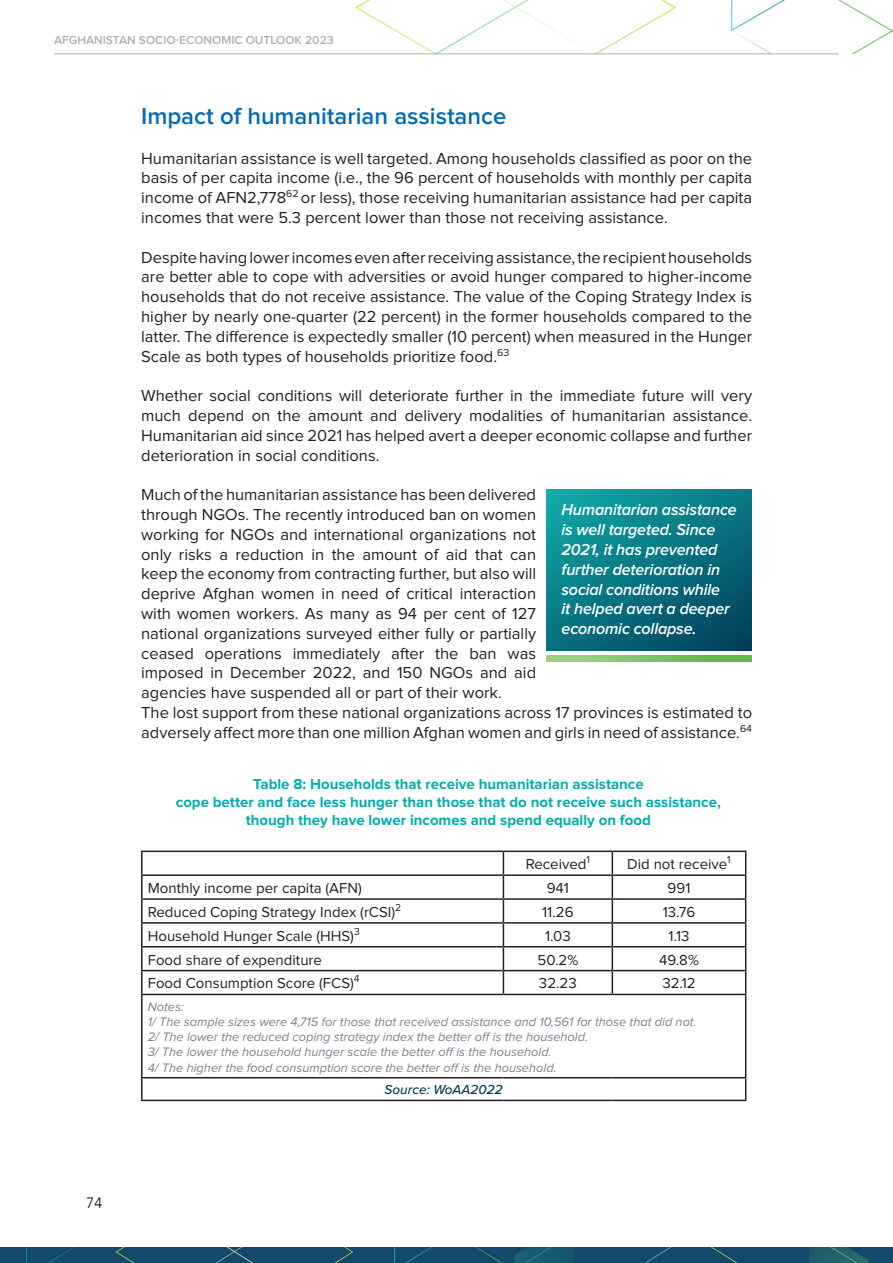
<style>
.page{position:relative;width:893px;height:1263px;background:#fff}
.page>*{position:absolute;margin:0;border:0;box-sizing:border-box;transform-origin:0 0}
.Header_2{font:600 24px "Proxima Nova";color:#006bb6}
.t1{font:16.5px/19.8px "Proxima Nova";color:#231f20;text-align:justify}
.Quote_-_Box_text{font:italic 600 16.5px/19.8px "Proxima Nova";letter-spacing:-.01em;color:#fff}
.t2{font:15px "Proxima Nova";color:#231f20}
.Figure_-_title{font:700 15px "Proxima Nova";color:#00adaa}
.t3{font:300 15px "Avenir";color:#000}
.Source_-_Figure_Tabl{font:italic 500 13.5px "Proxima Nova";color:#003c58}
.Note_-_Figure_table{font:italic 12.75px "Proxima Nova";color:#7a818f}
.t4{font:600 12px "Proxima Nova";color:#787e8c}
</style>
<div class="page">
<img style="left:303px;top:0;width:590px;height:54px">
<img style="left:0;top:1247px;width:893px;height:16px">
<hr style="left:54px;top:54px;width:785px;height:1px;background:#787e8c">
<hr style="left:141px;top:850px;width:362px;height:2px;background:#231f20">
<hr style="left:503px;top:850px;width:109px;height:2px;background:#231f20">
<hr style="left:612px;top:850px;width:134px;height:2px;background:#231f20">
<hr style="left:141px;top:874px;width:362px;height:2px;background:#231f20">
<hr style="left:503px;top:874px;width:109px;height:2px;background:#231f20">
<hr style="left:612px;top:874px;width:134px;height:2px;background:#231f20">
<hr style="left:141px;top:898px;width:362px;height:2px;background:#231f20">
<hr style="left:503px;top:898px;width:109px;height:2px;background:#231f20">
<hr style="left:612px;top:898px;width:134px;height:2px;background:#231f20">
<hr style="left:141px;top:922px;width:362px;height:2px;background:#231f20">
<hr style="left:503px;top:922px;width:109px;height:2px;background:#231f20">
<hr style="left:612px;top:922px;width:134px;height:2px;background:#231f20">
<hr style="left:141px;top:946px;width:362px;height:1px;background:#231f20">
<hr style="left:503px;top:946px;width:109px;height:1px;background:#231f20">
<hr style="left:612px;top:946px;width:134px;height:1px;background:#231f20">
<hr style="left:141px;top:970px;width:362px;height:1px;background:#231f20">
<svg style="left:141px;top:852px;width:1px;height:142px"></svg>
<hr style="left:503px;top:970px;width:109px;height:1px;background:#231f20">
<svg style="left:503px;top:852px;width:1px;height:142px"></svg>
<hr style="left:612px;top:970px;width:134px;height:1px;background:#231f20">
<svg style="left:612px;top:852px;width:1px;height:142px"></svg>
<svg style="left:745px;top:852px;width:1px;height:142px"></svg>
<hr style="left:141px;top:994px;width:362px;height:1px;background:#231f20">
<hr style="left:141px;top:995px;width:1px;height:82px;background:#231f20">
<hr style="left:503px;top:994px;width:109px;height:1px;background:#231f20">
<hr style="left:612px;top:994px;width:134px;height:1px;background:#231f20">
<hr style="left:745px;top:995px;width:1px;height:82px;background:#231f20">
<hr style="left:141px;top:1077px;width:362px;height:1px;background:#231f20">
<svg style="left:141px;top:1078px;width:1px;height:22px"></svg>
<hr style="left:503px;top:1077px;width:109px;height:1px;background:#231f20">
<hr style="left:612px;top:1077px;width:134px;height:1px;background:#231f20">
<svg style="left:745px;top:1078px;width:1px;height:22px"></svg>
<hr style="left:141px;top:1100px;width:362px;height:1px;background:#231f20">
<hr style="left:503px;top:1100px;width:109px;height:1px;background:#231f20">
<hr style="left:612px;top:1100px;width:134px;height:1px;background:#231f20">
<svg style="left:546px;top:489px;width:206px;height:161px;background:#087581"></svg>
<svg style="left:546px;top:656px;width:206px;height:5px"></svg>
<p class="t4" style="left:54px;top:35px;width:281px">AFGHANISTAN SOCIO-ECONOMIC OUTLOOK 2023</p>
<p class="Header_2" style="left:141px;top:105px;width:367px">Impact of humanitarian assistance</p>
<p class="t1" style="left:141px;top:149px;width:612px">Humanitarian assistance is well targeted. Among households classified as poor on the basis of per capita income (i.e., the 96 percent of households with monthly per capita income of AFN2,778<sup>62</sup> or less), those receiving humanitarian assistance had per capita incomes that were 5.3 percent lower than those not receiving assistance.</p>
<p class="t1" style="left:141px;top:248px;width:612px">Despite having lower incomes even after receiving assistance, the recipient households are better able to cope with adversities or avoid hunger compared to higher-income households that do not receive assistance. The value of the Coping Strategy Index is higher by nearly one-quarter (22 percent) in the former households compared to the latter. The difference is expectedly smaller (10 percent) when measured in the Hunger Scale as both types of households prioritize food.<sup>63</sup></p>
<p class="t1" style="left:141px;top:386px;width:612px">Whether social conditions will deteriorate further in the immediate future will very much depend on the amount and delivery modalities of humanitarian assistance.<br>Humanitarian aid since 2021 has helped avert a deeper economic collapse and further deterioration in social conditions.</p>
<p class="t1" style="left:141px;top:485px;width:396px">Much of the humanitarian assistance has been delivered through NGOs. The recently introduced ban on women working for NGOs and international organizations not only risks a reduction in the amount of aid that can keep the economy from contracting further, but also will deprive Afghan women in need of critical interaction with women workers. As many as 94 per cent of 127 national organizations surveyed either fully or partially ceased operations immediately after the ban was imposed in December 2022, and 150 NGOs and aid agencies have suspended all or part of their work.</p>
<p class="t1" style="left:141px;top:703px;width:612px">The lost support from these national organizations across 17 provinces is estimated to adversely affect more than one million Afghan women and girls in need of assistance.<sup>64</sup></p>
<p class="Quote_-_Box_text" style="left:562px;top:501px;width:177px">Humanitarian assistance is well targeted. Since<br>2021, it has prevented further deterioration in social conditions while<br>it helped avert a deeper economic collapse.</p>
<p class="Figure_-_title" style="left:253px;top:777px;width:392px">Table 8: Households that receive humanitarian assistance</p>
<p class="Figure_-_title" style="left:176px;top:795px;width:546px">cope better and face less hunger than those that do not receive such assistance,</p>
<p class="Figure_-_title" style="left:246px;top:813px;width:407px">though they have lower incomes and spend equally on food</p>
<p class="t2" style="left:526px;top:857px;width:66px">Received<sup>1</sup></p>
<p class="t2" style="left:627px;top:857px;width:105px">Did not receive<sup>1</sup></p>
<p class="t3" style="left:87px;top:1193px;width:17px">74</p>
<p class="t2" style="left:148px;top:881px;width:216px">Monthly income per capita (AFN)</p>
<p class="t2" style="left:547px;top:881px;width:24px">941</p>
<p class="t2" style="left:668px;top:881px;width:24px">991</p>
<p class="t2" style="left:148px;top:905px;width:255px">Reduced Coping Strategy Index (rCSI)<sup>2</sup></p>
<p class="t2" style="left:542px;top:905px;width:33px">11.26</p>
<p class="t2" style="left:663px;top:905px;width:34px">13.76</p>
<p class="t2" style="left:148px;top:929px;width:213px">Household Hunger Scale (HHS)<sup>3</sup></p>
<p class="t2" style="left:545px;top:929px;width:27px">1.03</p>
<p class="t2" style="left:669px;top:929px;width:22px">1.13</p>
<p class="t2" style="left:148px;top:953px;width:176px">Food share of expenditure</p>
<p class="t2" style="left:537px;top:953px;width:42px">50.2%</p>
<p class="t2" style="left:659px;top:953px;width:41px">49.8%</p>
<p class="t2" style="left:148px;top:976px;width:213px">Food Consumption Score (FCS)<sup>4</sup></p>
<p class="t2" style="left:539px;top:976px;width:39px">32.23</p>
<p class="t2" style="left:662px;top:976px;width:35px">32.12</p>
<p class="Note_-_Figure_table" style="left:148px;top:1000px;width:38px">Notes:</p>
<p class="Note_-_Figure_table" style="left:148px;top:1016px;width:550px">1/ The sample sizes were 4,715 for those that received assistance and 10,561 for those that did not.</p>
<p class="Note_-_Figure_table" style="left:148px;top:1031px;width:442px">2/ The lower the reduced coping strategy index the better off is the household.</p>
<p class="Note_-_Figure_table" style="left:148px;top:1046px;width:405px">3/ The lower the household hunger scale the better off is the household.</p>
<p class="Note_-_Figure_table" style="left:148px;top:1062px;width:410px">4/ The higher the food consumption score the better off is the household.</p>
<p class="Source_-_Figure_Tabl" style="left:385px;top:1080px;width:120px">Source: WoAA2022</p>
</div>
